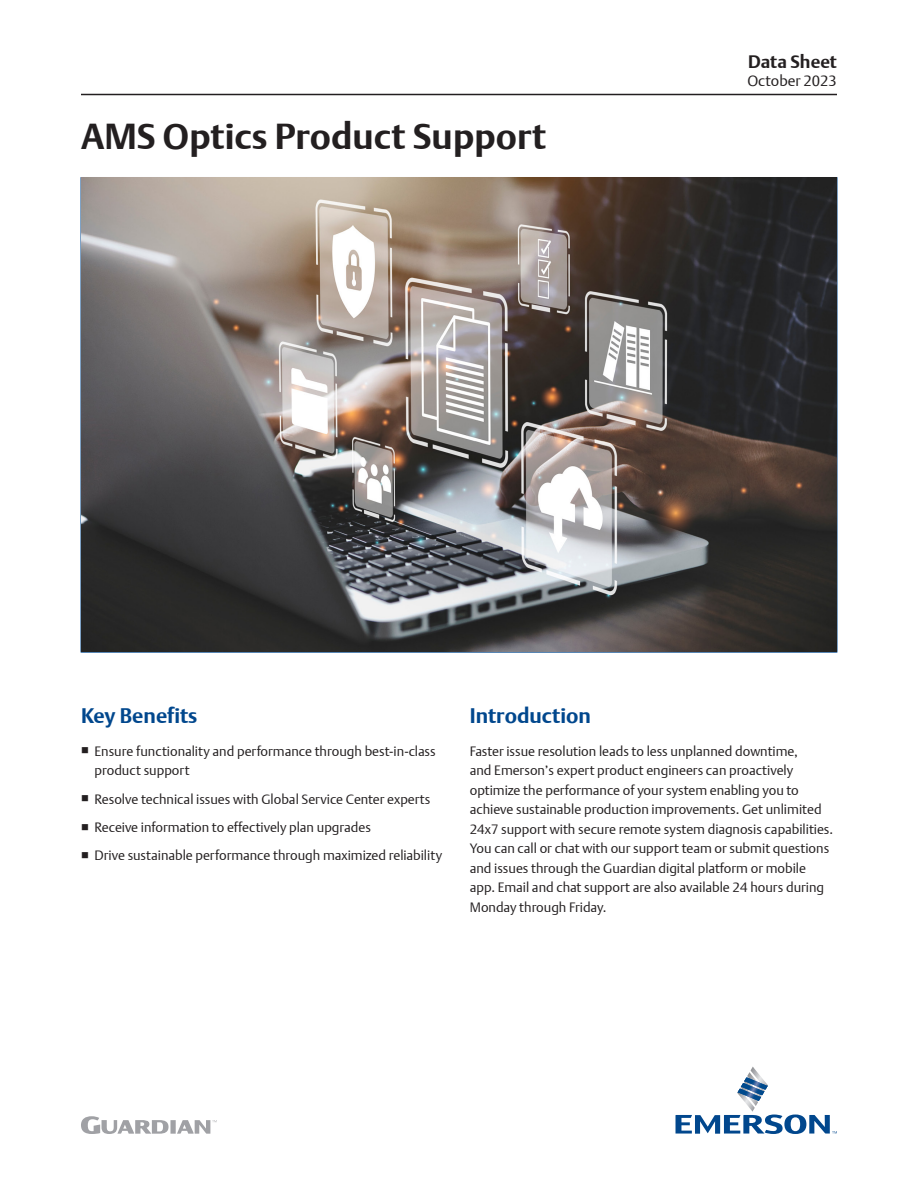
<style>
.page{position:relative;width:918px;height:1188px;background:#fff}
.page>*{position:absolute;margin:0;border:0;box-sizing:border-box;transform-origin:0 0}
.Document_Title{font:700 36px "DTL Argo T";color:#231f20}
.Subhead_1{font:700 21px "DTL Argo T";color:#01478d}
.t1{font:700 18px "DTL Argo T";color:#231f20}
.t2{font:15px "DTL Argo T Light";color:#231f20}
.Table_Text{font:13.5px/19.5px "DTL Argo T Light";color:#231f20}
</style>
<div class="page">
<hr style="left:81px;top:94px;width:756px;height:1px;background:#231f20">
<svg style="left:676px;top:1066px;width:161px;height:68px"></svg>
<svg style="left:81px;top:1116px;width:136px;height:18px"></svg>
<hr style="left:81px;top:177px;width:756px;height:1px;background:#01478d">
<hr style="left:837px;top:178px;width:1px;height:474px;background:#01478d">
<hr style="left:81px;top:652px;width:756px;height:1px;background:#01478d">
<img style="left:81px;top:178px;width:756px;height:474px">
<h3 class="t1" style="left:748px;top:51px;width:90px">Data Sheet</h3>
<p class="Document_Title" style="left:81px;top:115px;width:467px">AMS Optics Product Support</p>
<p class="t2" style="left:747px;top:72px;width:91px">October 2023</p>
<p class="Subhead_1" style="left:81px;top:703px;width:118px">Key Benefits</p>
<p class="Table_Text" style="left:94px;top:741px;width:343px">Ensure functionality and performance through best-in-class product support</p>
<p class="Table_Text" style="left:94px;top:789px;width:337px">Resolve technical issues with Global Service Center experts</p>
<p class="Table_Text" style="left:94px;top:817px;width:278px">Receive information to effectively plan upgrades</p>
<p class="Table_Text" style="left:94px;top:846px;width:349px">Drive sustainable performance through maximized reliability</p>
<p class="Subhead_1" style="left:470px;top:703px;width:123px">Introduction</p>
<p class="Table_Text" style="left:470px;top:741px;width:365px">Faster issue resolution leads to less unplanned downtime,<br>and Emerson’s expert product engineers can proactively optimize the performance of your system enabling you to achieve sustainable production improvements. Get unlimited 24x7 support with secure remote system diagnosis capabilities.<br>You can call or chat with our support team or submit questions and issues through the Guardian digital platform or mobile app. Email and chat support are also available 24 hours during Monday through Friday.</p>
</div>
